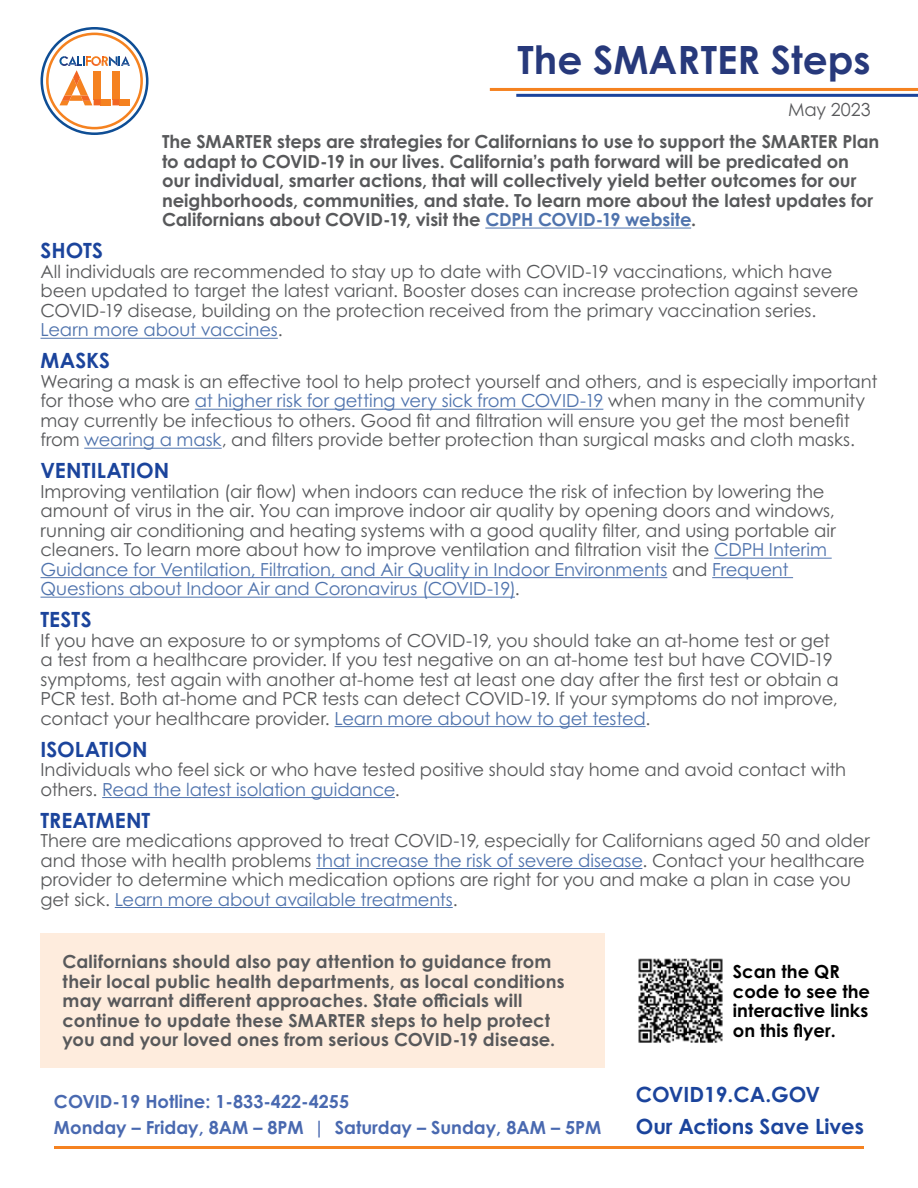
<style>
.page{position:relative;width:918px;height:1188px;background:#fff}
.page>*{position:absolute;margin:0;border:0;box-sizing:border-box;transform-origin:0 0}
.t1{font:700 39px "Century Gothic Pro";color:#27397b}
.t2{font:700 21px "Century Gothic Pro";color:#1b449c}
.t3{font:18px/19.5px "Century Gothic Pro";letter-spacing:-.005em;color:#58595b}
.t4{font:700 18px/19.5px "Century Gothic Pro";color:#58595b}
.t5{font:700 18px "Century Gothic Pro";color:#4969b0}
.t6{font:700 18px/19.5px "Century Gothic Pro";color:#000}
.s1{color:#4f73ad}
</style>
<div class="page">
<hr style="left:54px;top:1146px;width:810px;height:3px;background:#f58220">
<hr style="left:490px;top:88px;width:428px;height:3px;background:#f58220">
<svg style="left:40px;top:27px;width:108px;height:108px"></svg>
<hr style="left:40px;top:338px;width:238px;height:1px;background:#4f73ad">
<hr style="left:195px;top:409px;width:408px;height:1px;background:#4f73ad">
<hr style="left:84px;top:448px;width:138px;height:1px;background:#4f73ad">
<hr style="left:714px;top:558px;width:118px;height:1px;background:#4f73ad">
<hr style="left:40px;top:577px;width:627px;height:1px;background:#4f73ad">
<hr style="left:712px;top:577px;width:81px;height:1px;background:#4f73ad">
<hr style="left:40px;top:597px;width:475px;height:1px;background:#4f73ad">
<hr style="left:335px;top:726px;width:311px;height:1px;background:#4f73ad">
<hr style="left:102px;top:797px;width:293px;height:1px;background:#4f73ad">
<hr style="left:316px;top:868px;width:326px;height:1px;background:#4f73ad">
<hr style="left:115px;top:907px;width:338px;height:1px;background:#4f73ad">
<hr style="left:516px;top:94px;width:402px;height:3px;background:#1b449c">
<hr style="left:485px;top:228px;width:206px;height:1px;background:#4f73ad">
<div style="left:40px;top:933px;width:565px;height:135px;background:#feecdd"></div>
<img style="left:638px;top:958px;width:85px;height:85px">
<h1 class="t1" style="left:518px;top:35px;width:355px">The SMARTER Steps</h1>
<p class="t3" style="left:788px;top:99px;width:84px">May 2023</p>
<p class="t4" style="left:162px;top:132px;width:719px">The SMARTER steps are strategies for Californians to use to support the SMARTER Plan to adapt to COVID-19 in our lives. California’s path forward will be predicated on our individual, smarter actions, that will collectively yield better outcomes for our neighborhoods, communities, and state. To learn more about the latest updates for Californians about COVID-19, visit the <span class="s1">CDPH COVID-19 website</span>.</p>
<h2 class="t2" style="left:40px;top:238px;width:64px">SHOTS</h2>
<p class="t3" style="left:40px;top:262px;width:819px">All individuals are recommended to stay up to date with COVID-19 vaccinations, which have been updated to target the latest variant. Booster doses can increase protection against severe COVID-19 disease, building on the protection received from the primary vaccination series.<br><span class="s1">Learn more about vaccines</span>.</p>
<h2 class="t2" style="left:40px;top:348px;width:71px">MASKS</h2>
<p class="t3" style="left:40px;top:371px;width:838px">Wearing a mask is an effective tool to help protect yourself and others, and is especially important for those who are <span class="s1">at higher risk for getting very sick from COVID-19</span> when many in the community may currently be infectious to others. Good fit and filtration will ensure you get the most benefit from <span class="s1">wearing a mask</span>, and filters provide better protection than surgical masks and cloth masks.</p>
<h2 class="t2" style="left:40px;top:458px;width:130px">VENTILATION</h2>
<p class="t3" style="left:40px;top:481px;width:797px">Improving ventilation (air flow) when indoors can reduce the risk of infection by lowering the amount of virus in the air. You can improve indoor air quality by opening doors and windows, running air conditioning and heating systems with a good quality filter, and using portable air cleaners. To learn more about how to improve ventilation and filtration visit the <span class="s1">CDPH Interim Guidance for Ventilation, Filtration, and Air Quality in Indoor Environments</span> and <span class="s1">Frequent Questions about Indoor Air and Coronavirus (COVID-19)</span>.</p>
<h2 class="t2" style="left:40px;top:607px;width:53px">TESTS</h2>
<p class="t3" style="left:40px;top:630px;width:800px">If you have an exposure to or symptoms of COVID-19, you should take an at-home test or get a test from a healthcare provider. If you test negative on an at-home test but have COVID-19 symptoms, test again with another at-home test at least one day after the first test or obtain a PCR test. Both at-home and PCR tests can detect COVID-19. If your symptoms do not improve, contact your healthcare provider. <span class="s1">Learn more about how to get tested</span>.</p>
<h2 class="t2" style="left:40px;top:736px;width:109px">ISOLATION</h2>
<p class="t3" style="left:40px;top:760px;width:807px">Individuals who feel sick or who have tested positive should stay home and avoid contact with others. <span class="s1">Read the latest isolation guidance</span>.</p>
<h2 class="t2" style="left:40px;top:807px;width:111px">TREATMENT</h2>
<p class="t3" style="left:40px;top:831px;width:831px">There are medications approved to treat COVID-19, especially for Californians aged 50 and older and those with health problems <span class="s1">that increase the risk of severe disease</span>. Contact your healthcare provider to determine which medication options are right for you and make a plan in case you get sick. <span class="s1">Learn more about available treatments</span>.</p>
<p class="t4" style="left:63px;top:952px;width:504px">Californians should also pay attention to guidance from their local public health departments, as local conditions may warrant different approaches. State officials will continue to update these SMARTER steps to help protect you and your loved ones from serious COVID-19 disease.</p>
<p class="t6" style="left:733px;top:962px;width:139px">Scan the QR code to see the interactive links on this flyer.</p>
<p class="t5" style="left:54px;top:1090px;width:297px">COVID-19 Hotline: 1-833-422-4255</p>
<p class="t5" style="left:54px;top:1116px;width:549px">Monday – Friday, 8AM – 8PM | Saturday – Sunday, 8AM – 5PM</p>
<p class="t2" style="left:636px;top:1081px;width:186px">COVID19.CA.GOV</p>
<p class="t2" style="left:636px;top:1113px;width:230px">Our Actions Save Lives</p>
</div>
